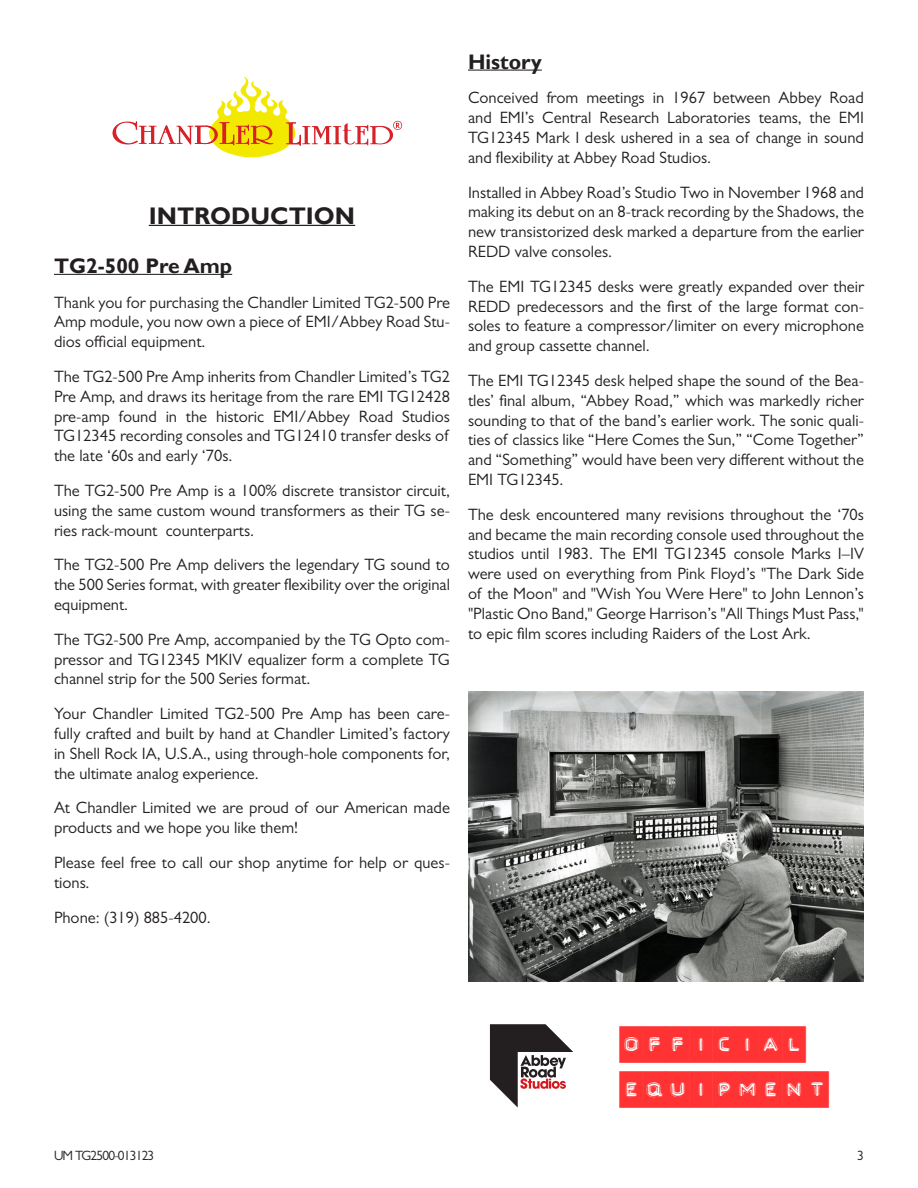
<style>
.page{position:relative;width:918px;height:1188px;background:#fff}
.page>*{position:absolute;margin:0;border:0;box-sizing:border-box;transform-origin:0 0}
.t1{font:700 24px "Gill Sans";color:#231f20}
.Section_Header{font:700 21px "Gill Sans";color:#231f20}
.t2{font:18px "fzm Embossed Label";color:#f33}
.t3{font:16.5px/19.8px "Gill Sans MT Std";color:#231f20;text-align:justify}
.t4{font:13.5px "Gill Sans MT Std";letter-spacing:-.06em;color:#231f20}
</style>
<div class="page">
<img style="left:468px;top:691px;width:396px;height:290px">
<svg style="left:489px;top:1024px;width:84px;height:84px"></svg>
<svg style="left:112px;top:77px;width:290px;height:80px"></svg>
<hr style="left:149px;top:225px;width:206px;height:1px;background:#231f20">
<hr style="left:54px;top:274px;width:178px;height:1px;background:#231f20">
<hr style="left:468px;top:70px;width:74px;height:1px;background:#231f20">
<p class="t1" style="left:149px;top:201px;width:208px">INTRODUCTION</p>
<p class="Section_Header" style="left:54px;top:253px;width:180px">TG2-500 Pre Amp</p>
<p class="t3" style="left:54px;top:292px;width:398px">Thank you for purchasing the Chandler Limited TG2-500 Pre Amp module, you now own a piece of EMI/Abbey Road Stu&shy;dios official equipment.</p>
<p class="t3" style="left:54px;top:366px;width:398px">The TG2-500 Pre Amp inherits from Chandler Limited’s TG2<br>Pre Amp, and draws its heritage from the rare EMI TG12428 pre-amp found in the historic EMI/Abbey Road Studios TG12345 recording consoles and TG12410 transfer desks of the late ‘60s and early ‘70s.</p>
<p class="t3" style="left:54px;top:480px;width:398px">The TG2-500 Pre Amp is a 100% discrete transistor circuit, using the same custom wound transformers as their TG se&shy;ries rack-mount counterparts.</p>
<p class="t3" style="left:54px;top:555px;width:398px">The TG2-500 Pre Amp delivers the legendary TG sound to the 500 Series format, with greater flexibility over the original equipment.</p>
<p class="t3" style="left:54px;top:629px;width:397px">The TG2-500 Pre Amp, accompanied by the TG Opto com&shy;pressor and TG12345 MKIV equalizer form a complete TG channel strip for the 500 Series format.</p>
<p class="t3" style="left:54px;top:704px;width:398px">Your Chandler Limited TG2-500 Pre Amp has been care&shy;fully crafted and built by hand at Chandler Limited’s factory in Shell Rock IA, U.S.A., using through-hole components for, the ultimate analog experience.</p>
<p class="t3" style="left:54px;top:798px;width:398px">At Chandler Limited we are proud of our American made products and we hope you like them!</p>
<p class="t3" style="left:54px;top:852px;width:397px">Please feel free to call our shop anytime for help or ques&shy;tions.</p>
<p class="t3" style="left:54px;top:907px;width:158px">Phone: (319) 885-4200.</p>
<p class="Section_Header" style="left:468px;top:49px;width:75px">History</p>
<p class="t3" style="left:468px;top:88px;width:398px">Conceived from meetings in 1967 between Abbey Road and EMI’s Central Research Laboratories teams, the EMI TG12345 Mark I desk ushered in a sea of change in sound and flexibility at Abbey Road Studios.</p>
<p class="t3" style="left:468px;top:182px;width:398px">Installed in Abbey Road’s Studio Two in November 1968 and making its debut on an 8-track recording by the Shadows, the new transistorized desk marked a departure from the earlier REDD valve consoles.</p>
<p class="t3" style="left:468px;top:276px;width:398px">The EMI TG12345 desks were greatly expanded over their REDD predecessors and the first of the large format con&shy;soles to feature a compressor/limiter on every microphone and group cassette channel.</p>
<p class="t3" style="left:468px;top:370px;width:398px">The EMI TG12345 desk helped shape the sound of the Bea&shy;tles’ final album, “Abbey Road,” which was markedly richer sounding to that of the band’s earlier work. The sonic quali&shy;ties of classics like “Here Comes the Sun,” “Come Together” and “Something” would have been very different without the EMI TG12345.</p>
<p class="t3" style="left:468px;top:504px;width:398px">The desk encountered many revisions throughout the ‘70s and became the main recording console used throughout the studios until 1983. The EMI TG12345 console Marks I–IV were used on everything from Pink Floyd’s "The Dark Side of the Moon" and "Wish You Were Here" to John Lennon’s "Plastic Ono Band," George Harrison’s "All Things Must Pass," to epic film scores including Raiders of the Lost Ark.</p>
<p class="t2" style="left:620px;top:1034px;width:187px">OFFICIAL</p>
<p class="t2" style="left:620px;top:1079px;width:210px">EQUIPMENT</p>
<p class="t4" style="left:54px;top:1148px;width:102px">UM TG2500-013123</p>
<p class="t4" style="left:857px;top:1148px;width:8px">3</p>
</div>
